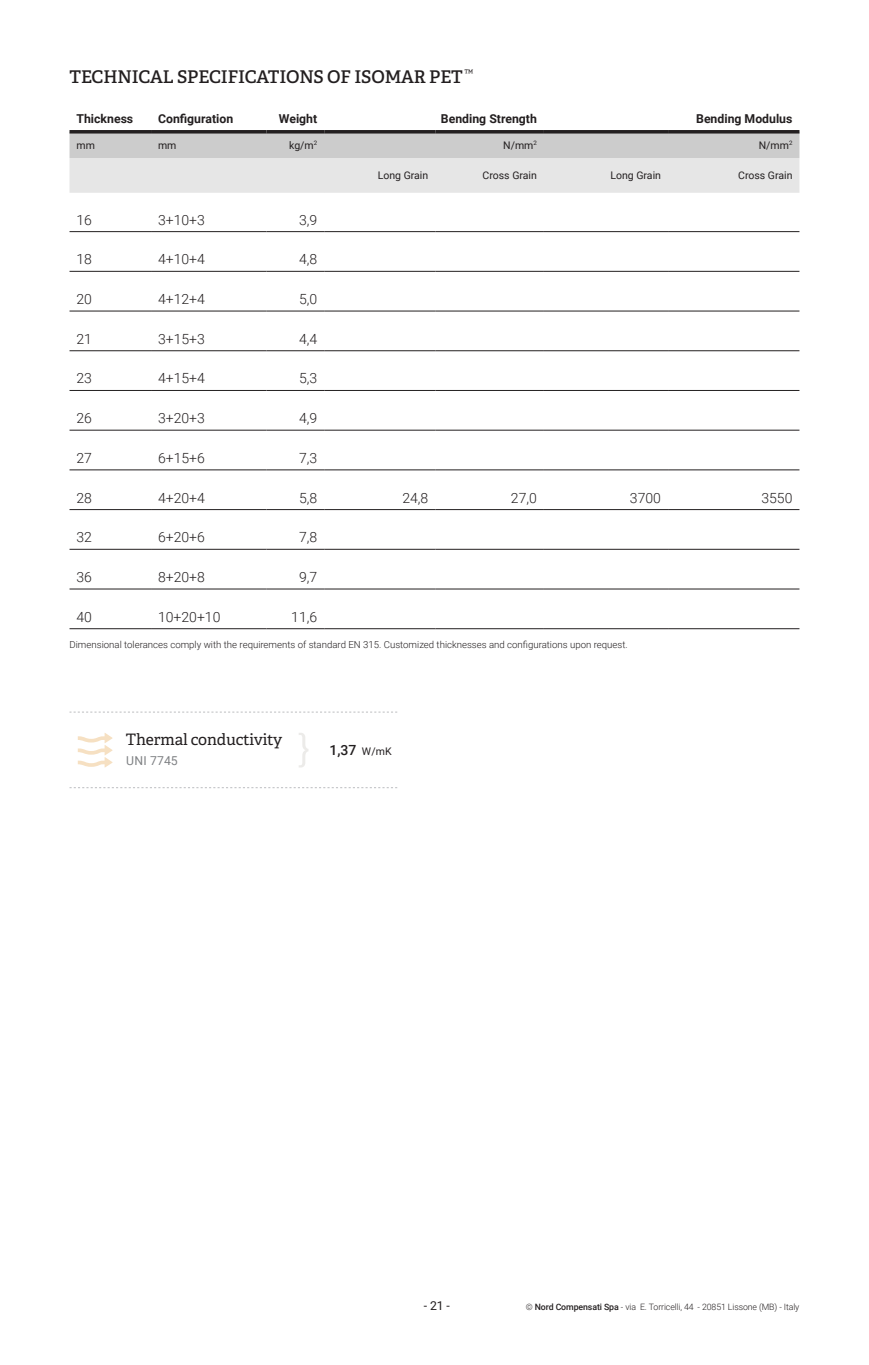
<style>
.page{position:relative;width:869px;height:1365px;background:#fff}
.page>*{position:absolute;margin:0;border:0;box-sizing:border-box;transform-origin:0 0}
.Titoletti_black{font:600 17.5px "Adelle";letter-spacing:-.01em;color:#231f20}
.t1{font:15.75px "Adelle";letter-spacing:-.01em;color:#231f20}
.t2{font:300 14px "Roboto";color:#231f20}
.t3{font:500 14px "Roboto";color:#231f20}
.t4{font:700 12.25px "Roboto";color:#231f20}
.t5{font:12.25px "Roboto";color:#808285}
.t6{font:12.25px "Roboto";color:#231f20}
.t7{font:10.5px "Roboto";color:#231f20}
.t8{font:300 9.62px "Roboto";color:#231f20}
.t9{font:300 8.75px "Roboto";letter-spacing:-.01em;color:#231f20}
.s1{font-weight:400;font-size:10.5px}
.s2{font-weight:500}
</style>
<div class="page">
<svg style="left:69px;top:133px;width:730px;height:60px"></svg>
<hr style="left:69px;top:231px;width:82px;height:1px;background:#231f20">
<hr style="left:151px;top:231px;width:115px;height:1px;background:#231f20">
<hr style="left:266px;top:231px;width:58px;height:1px;background:#231f20">
<hr style="left:324px;top:231px;width:111px;height:1px;background:#231f20">
<hr style="left:435px;top:231px;width:108px;height:1px;background:#231f20">
<hr style="left:667px;top:231px;width:132px;height:1px;background:#231f20">
<hr style="left:69px;top:271px;width:82px;height:1px;background:#231f20">
<hr style="left:151px;top:271px;width:115px;height:1px;background:#231f20">
<hr style="left:266px;top:271px;width:58px;height:1px;background:#231f20">
<hr style="left:324px;top:271px;width:111px;height:1px;background:#231f20">
<hr style="left:435px;top:271px;width:108px;height:1px;background:#231f20">
<hr style="left:667px;top:271px;width:132px;height:1px;background:#231f20">
<hr style="left:69px;top:310px;width:82px;height:1px;background:#231f20">
<hr style="left:151px;top:310px;width:115px;height:1px;background:#231f20">
<hr style="left:266px;top:310px;width:58px;height:1px;background:#231f20">
<hr style="left:324px;top:310px;width:111px;height:1px;background:#231f20">
<hr style="left:435px;top:310px;width:108px;height:1px;background:#231f20">
<hr style="left:667px;top:310px;width:132px;height:1px;background:#231f20">
<hr style="left:69px;top:350px;width:82px;height:1px;background:#231f20">
<hr style="left:151px;top:350px;width:115px;height:1px;background:#231f20">
<hr style="left:266px;top:350px;width:58px;height:1px;background:#231f20">
<hr style="left:324px;top:350px;width:111px;height:1px;background:#231f20">
<hr style="left:435px;top:350px;width:108px;height:1px;background:#231f20">
<hr style="left:667px;top:350px;width:132px;height:1px;background:#231f20">
<hr style="left:69px;top:390px;width:82px;height:1px;background:#231f20">
<hr style="left:151px;top:390px;width:115px;height:1px;background:#231f20">
<hr style="left:266px;top:390px;width:58px;height:1px;background:#231f20">
<hr style="left:324px;top:390px;width:111px;height:1px;background:#231f20">
<hr style="left:435px;top:390px;width:108px;height:1px;background:#231f20">
<hr style="left:667px;top:390px;width:132px;height:1px;background:#231f20">
<hr style="left:69px;top:429px;width:82px;height:1px;background:#231f20">
<hr style="left:151px;top:429px;width:115px;height:1px;background:#231f20">
<hr style="left:266px;top:429px;width:58px;height:1px;background:#231f20">
<hr style="left:324px;top:429px;width:111px;height:1px;background:#231f20">
<hr style="left:435px;top:429px;width:108px;height:1px;background:#231f20">
<hr style="left:667px;top:429px;width:132px;height:1px;background:#231f20">
<hr style="left:69px;top:469px;width:82px;height:1px;background:#231f20">
<hr style="left:151px;top:469px;width:115px;height:1px;background:#231f20">
<hr style="left:266px;top:469px;width:58px;height:1px;background:#231f20">
<hr style="left:324px;top:469px;width:111px;height:1px;background:#231f20">
<hr style="left:435px;top:469px;width:108px;height:1px;background:#231f20">
<hr style="left:667px;top:469px;width:132px;height:1px;background:#231f20">
<hr style="left:69px;top:509px;width:82px;height:1px;background:#231f20">
<hr style="left:151px;top:509px;width:115px;height:1px;background:#231f20">
<hr style="left:266px;top:509px;width:58px;height:1px;background:#231f20">
<hr style="left:324px;top:509px;width:111px;height:1px;background:#231f20">
<hr style="left:435px;top:509px;width:108px;height:1px;background:#231f20">
<hr style="left:667px;top:509px;width:132px;height:1px;background:#231f20">
<hr style="left:69px;top:549px;width:82px;height:1px;background:#231f20">
<hr style="left:151px;top:549px;width:115px;height:1px;background:#231f20">
<hr style="left:266px;top:549px;width:58px;height:1px;background:#231f20">
<hr style="left:324px;top:549px;width:111px;height:1px;background:#231f20">
<hr style="left:435px;top:549px;width:108px;height:1px;background:#231f20">
<hr style="left:667px;top:549px;width:132px;height:1px;background:#231f20">
<hr style="left:69px;top:588px;width:82px;height:1px;background:#231f20">
<hr style="left:151px;top:588px;width:115px;height:1px;background:#231f20">
<hr style="left:266px;top:588px;width:58px;height:1px;background:#231f20">
<hr style="left:324px;top:588px;width:111px;height:1px;background:#231f20">
<hr style="left:435px;top:588px;width:108px;height:1px;background:#231f20">
<hr style="left:667px;top:588px;width:132px;height:1px;background:#231f20">
<hr style="left:69px;top:628px;width:82px;height:1px;background:#231f20">
<hr style="left:151px;top:628px;width:115px;height:1px;background:#231f20">
<hr style="left:266px;top:628px;width:58px;height:1px;background:#231f20">
<hr style="left:324px;top:628px;width:111px;height:1px;background:#231f20">
<hr style="left:435px;top:628px;width:108px;height:1px;background:#231f20">
<hr style="left:667px;top:628px;width:132px;height:1px;background:#231f20">
<hr style="left:69px;top:130px;width:82px;height:3px;background:#231f20">
<hr style="left:151px;top:130px;width:115px;height:3px;background:#231f20">
<hr style="left:266px;top:130px;width:58px;height:3px;background:#231f20">
<hr style="left:324px;top:130px;width:111px;height:3px;background:#231f20">
<hr style="left:435px;top:130px;width:108px;height:3px;background:#231f20">
<hr style="left:543px;top:130px;width:124px;height:3px;background:#231f20">
<hr style="left:667px;top:130px;width:132px;height:3px;background:#231f20">
<hr style="left:543px;top:231px;width:124px;height:1px;background:#231f20">
<hr style="left:543px;top:271px;width:124px;height:1px;background:#231f20">
<hr style="left:543px;top:310px;width:124px;height:1px;background:#231f20">
<hr style="left:543px;top:350px;width:124px;height:1px;background:#231f20">
<hr style="left:543px;top:390px;width:124px;height:1px;background:#231f20">
<hr style="left:543px;top:429px;width:124px;height:1px;background:#231f20">
<hr style="left:543px;top:469px;width:124px;height:1px;background:#231f20">
<hr style="left:543px;top:509px;width:124px;height:1px;background:#231f20">
<hr style="left:543px;top:549px;width:124px;height:1px;background:#231f20">
<hr style="left:543px;top:588px;width:124px;height:1px;background:#231f20">
<hr style="left:543px;top:628px;width:124px;height:1px;background:#231f20">
<svg style="left:69px;top:711px;width:328px;height:1px"></svg>
<svg style="left:69px;top:787px;width:328px;height:1px"></svg>
<svg style="left:299px;top:733px;width:9px;height:34px"></svg>
<svg style="left:78px;top:733px;width:35px;height:34px"></svg>
<p class="Titoletti_black" style="left:69px;top:66px;width:405px">TECHNICAL SPECIFICATIONS OF ISOMAR PET <sup>™</sup></p>
<p class="t4" style="left:76px;top:110px;width:58px">Thickness</p>
<p class="t4" style="left:158px;top:110px;width:77px">Configuration</p>
<p class="t4" style="left:279px;top:110px;width:40px">Weight</p>
<p class="t4" style="left:441px;top:110px;width:97px">Bending Strength</p>
<p class="t4" style="left:695px;top:110px;width:98px">Bending Modulus</p>
<p class="t7" style="left:76px;top:138px;width:20px">mm</p>
<p class="t7" style="left:158px;top:138px;width:20px">mm</p>
<p class="t7" style="left:289px;top:138px;width:30px">kg/m<sup>2</sup></p>
<p class="t7" style="left:503px;top:138px;width:35px">N/mm<sup>2</sup></p>
<p class="t7" style="left:758px;top:138px;width:35px">N/mm<sup>2</sup></p>
<p class="t7" style="left:377px;top:168px;width:52px">Long Grain</p>
<p class="t7" style="left:482px;top:168px;width:56px">Cross Grain</p>
<p class="t7" style="left:610px;top:168px;width:52px">Long Grain</p>
<p class="t7" style="left:737px;top:168px;width:56px">Cross Grain</p>
<p class="t2" style="left:76px;top:210px;width:17px">16</p>
<p class="t2" style="left:158px;top:210px;width:48px">3+10+3</p>
<p class="t2" style="left:299px;top:210px;width:20px">3,9</p>
<p class="t2" style="left:76px;top:249px;width:17px">18</p>
<p class="t2" style="left:158px;top:249px;width:48px">4+10+4</p>
<p class="t2" style="left:299px;top:249px;width:20px">4,8</p>
<p class="t2" style="left:76px;top:289px;width:17px">20</p>
<p class="t2" style="left:158px;top:289px;width:48px">4+12+4</p>
<p class="t2" style="left:299px;top:289px;width:20px">5,0</p>
<p class="t2" style="left:76px;top:329px;width:17px">21</p>
<p class="t2" style="left:158px;top:329px;width:48px">3+15+3</p>
<p class="t2" style="left:299px;top:329px;width:20px">4,4</p>
<p class="t2" style="left:76px;top:368px;width:17px">23</p>
<p class="t2" style="left:158px;top:368px;width:48px">4+15+4</p>
<p class="t2" style="left:299px;top:368px;width:20px">5,3</p>
<p class="t2" style="left:76px;top:408px;width:17px">26</p>
<p class="t2" style="left:158px;top:408px;width:48px">3+20+3</p>
<p class="t2" style="left:299px;top:408px;width:20px">4,9</p>
<p class="t2" style="left:76px;top:448px;width:17px">27</p>
<p class="t2" style="left:158px;top:448px;width:48px">6+15+6</p>
<p class="t2" style="left:299px;top:448px;width:20px">7,3</p>
<p class="t2" style="left:76px;top:488px;width:17px">28</p>
<p class="t2" style="left:158px;top:488px;width:48px">4+20+4</p>
<p class="t2" style="left:299px;top:488px;width:20px">5,8</p>
<p class="t2" style="left:402px;top:488px;width:27px">24,8</p>
<p class="t2" style="left:510px;top:488px;width:27px">27,0</p>
<p class="t2" style="left:629px;top:488px;width:33px">3700</p>
<p class="t2" style="left:761px;top:488px;width:33px">3550</p>
<p class="t2" style="left:76px;top:527px;width:17px">32</p>
<p class="t2" style="left:158px;top:527px;width:48px">6+20+6</p>
<p class="t2" style="left:299px;top:527px;width:20px">7,8</p>
<p class="t2" style="left:76px;top:567px;width:17px">36</p>
<p class="t2" style="left:158px;top:567px;width:48px">8+20+8</p>
<p class="t2" style="left:299px;top:567px;width:20px">9,7</p>
<p class="t2" style="left:76px;top:607px;width:17px">40</p>
<p class="t2" style="left:158px;top:607px;width:64px">10+20+10</p>
<p class="t2" style="left:291px;top:607px;width:27px">11,6</p>
<p class="t8" style="left:69px;top:638px;width:559px">Dimensional tolerances comply with the requirements of standard EN 315. Customized thicknesses and configurations upon request.</p>
<p class="t1" style="left:126px;top:730px;width:158px">Thermal conductivity</p>
<p class="t5" style="left:126px;top:752px;width:53px">UNI 7745</p>
<p class="t3" style="left:329px;top:740px;width:64px">1,37 <span class="s1">W/mK</span></p>
<p class="t6" style="left:424px;top:1297px;width:27px">- 21 -</p>
<p class="t9" style="left:525px;top:1300px;width:275px">© <span class="s2">Nord Compensati Spa</span> - via E. Torricelli, 44 - 20851 Lissone (MB) - Italy</p>
</div>
